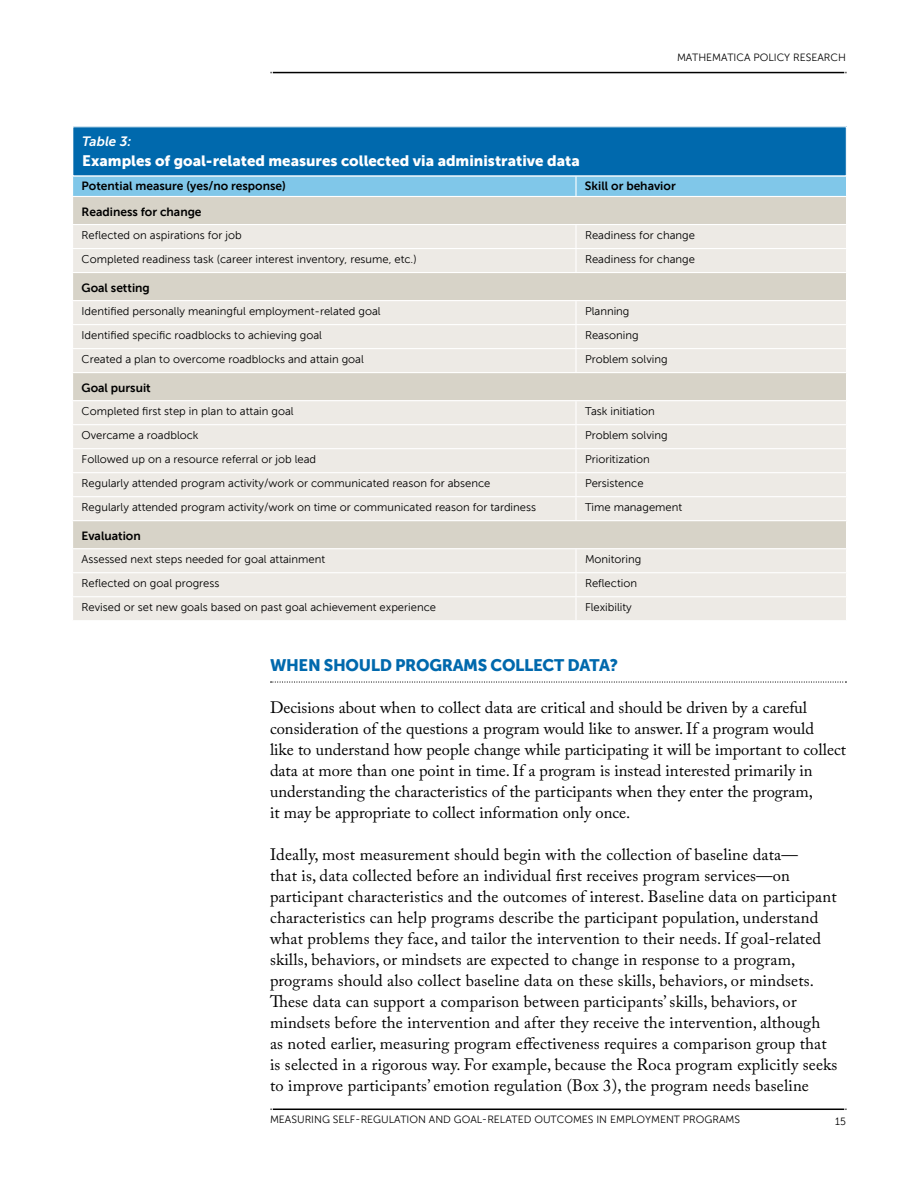
<style>
.page{position:relative;width:918px;height:1188px;background:#fff}
.page>*{position:absolute;margin:0;border:0;box-sizing:border-box;transform-origin:0 0}
.t1{font:16.5px/21px "Adobe Caslon Pro";letter-spacing:.01em;color:#000}
.t2{font:16.5px "Museo Sans 900";letter-spacing:-.02em;color:#0069ad}
.t3{font:15px "Museo Sans 900";color:#fff}
.t4{font:italic 13.5px "Museo Sans 700";color:#fff}
.CHART_FOOTNOTE___mus{font:12px "Museo Sans 700";color:#000}
.Chart_text{font:11.25px "Museo Sans 300";color:#000}
.t5{font:10.5px "Museo Sans 300";color:#000}
</style>
<div class="page">
<hr style="left:273px;top:1109px;width:571px;height:1px;background:#000">
<hr style="left:273px;top:72px;width:571px;height:1px;background:#000">
<svg style="left:271px;top:681px;width:575px;height:2px"></svg>
<svg style="left:73px;top:176px;width:774px;height:444px;background:#e3e3df"></svg>
<div style="left:73px;top:127px;width:773px;height:49px;background:#0069ad"></div>
<div style="left:72px;top:126px;width:775px;height:50px;border:1px solid #fff"></div>
<p class="t4" style="left:82px;top:134px;width:51px">Table 3:</p>
<p class="t3" style="left:82px;top:152px;width:499px">Examples of goal-related measures collected via administrative data</p>
<p class="t5" style="left:677px;top:52px;width:170px">MATHEMATICA POLICY RESEARCH</p>
<p class="CHART_FOOTNOTE___mus" style="left:82px;top:180px;width:206px">Potential measure (yes/no response)</p>
<p class="CHART_FOOTNOTE___mus" style="left:585px;top:180px;width:92px">Skill or behavior</p>
<p class="CHART_FOOTNOTE___mus" style="left:82px;top:205px;width:122px">Readiness for change</p>
<p class="Chart_text" style="left:82px;top:229px;width:162px">Reflected on aspirations for job</p>
<p class="Chart_text" style="left:585px;top:229px;width:111px">Readiness for change</p>
<p class="Chart_text" style="left:82px;top:253px;width:337px">Completed readiness task (career interest inventory, resume, etc.)</p>
<p class="Chart_text" style="left:585px;top:253px;width:111px">Readiness for change</p>
<p class="CHART_FOOTNOTE___mus" style="left:82px;top:281px;width:70px">Goal setting</p>
<p class="Chart_text" style="left:82px;top:305px;width:301px">Identified personally meaningful employment-related goal</p>
<p class="Chart_text" style="left:585px;top:305px;width:46px">Planning</p>
<p class="Chart_text" style="left:82px;top:329px;width:242px">Identified specific roadblocks to achieving goal</p>
<p class="Chart_text" style="left:585px;top:329px;width:55px">Reasoning</p>
<p class="Chart_text" style="left:82px;top:353px;width:284px">Created a plan to overcome roadblocks and attain goal</p>
<p class="Chart_text" style="left:585px;top:353px;width:84px">Problem solving</p>
<p class="CHART_FOOTNOTE___mus" style="left:82px;top:381px;width:71px">Goal pursuit</p>
<p class="Chart_text" style="left:82px;top:405px;width:214px">Completed first step in plan to attain goal</p>
<p class="Chart_text" style="left:585px;top:405px;width:71px">Task initiation</p>
<p class="Chart_text" style="left:82px;top:429px;width:119px">Overcame a roadblock</p>
<p class="Chart_text" style="left:585px;top:429px;width:84px">Problem solving</p>
<p class="Chart_text" style="left:82px;top:453px;width:236px">Followed up on a resource referral or job lead</p>
<p class="Chart_text" style="left:585px;top:453px;width:66px">Prioritization</p>
<p class="Chart_text" style="left:82px;top:477px;width:410px">Regularly attended program activity/work or communicated reason for absence</p>
<p class="Chart_text" style="left:585px;top:477px;width:60px">Persistence</p>
<p class="Chart_text" style="left:82px;top:501px;width:456px">Regularly attended program activity/work on time or communicated reason for tardiness</p>
<p class="Chart_text" style="left:585px;top:501px;width:99px">Time management</p>
<p class="CHART_FOOTNOTE___mus" style="left:82px;top:529px;width:61px">Evaluation</p>
<p class="Chart_text" style="left:82px;top:553px;width:245px">Assessed next steps needed for goal attainment</p>
<p class="Chart_text" style="left:585px;top:553px;width:58px">Monitoring</p>
<p class="Chart_text" style="left:82px;top:577px;width:139px">Reflected on goal progress</p>
<p class="Chart_text" style="left:585px;top:577px;width:54px">Reflection</p>
<p class="Chart_text" style="left:82px;top:601px;width:356px">Revised or set new goals based on past goal achievement experience</p>
<p class="Chart_text" style="left:585px;top:601px;width:48px">Flexibility</p>
<h2 class="t2" style="left:270px;top:656px;width:350px">WHEN SHOULD PROGRAMS COLLECT DATA?</h2>
<p class="t1" style="left:270px;top:696px;width:578px">Decisions about when to collect data are critical and should be driven by a careful consideration of the questions a program would like to answer. If a program would<br>like to understand how people change while participating it will be important to collect data at more than one point in time. If a program is instead interested primarily in understanding the characteristics of the participants when they enter the program,<br>it may be appropriate to collect information only once.</p>
<p class="t1" style="left:270px;top:843px;width:569px">Ideally, most measurement should begin with the collection of baseline data—<br>that is, data collected before an individual first receives program services—on participant characteristics and the outcomes of interest. Baseline data on participant characteristics can help programs describe the participant population, understand what problems they face, and tailor the intervention to their needs. If goal-related skills, behaviors, or mindsets are expected to change in response to a program, programs should also collect baseline data on these skills, behaviors, or mindsets.<br>These data can support a comparison between participants’ skills, behaviors, or mindsets before the intervention and after they receive the intervention, although as noted earlier, measuring program effectiveness requires a comparison group that is selected in a rigorous way. For example, because the Roca program explicitly seeks to improve participants’ emotion regulation (Box 3), the program needs baseline</p>
<p class="t5" style="left:270px;top:1114px;width:472px">MEASURING SELF-REGULATION AND GOAL-RELATED OUTCOMES IN EMPLOYMENT PROGRAMS</p>
<p class="t5" style="left:835px;top:1116px;width:12px">15</p>
</div>
